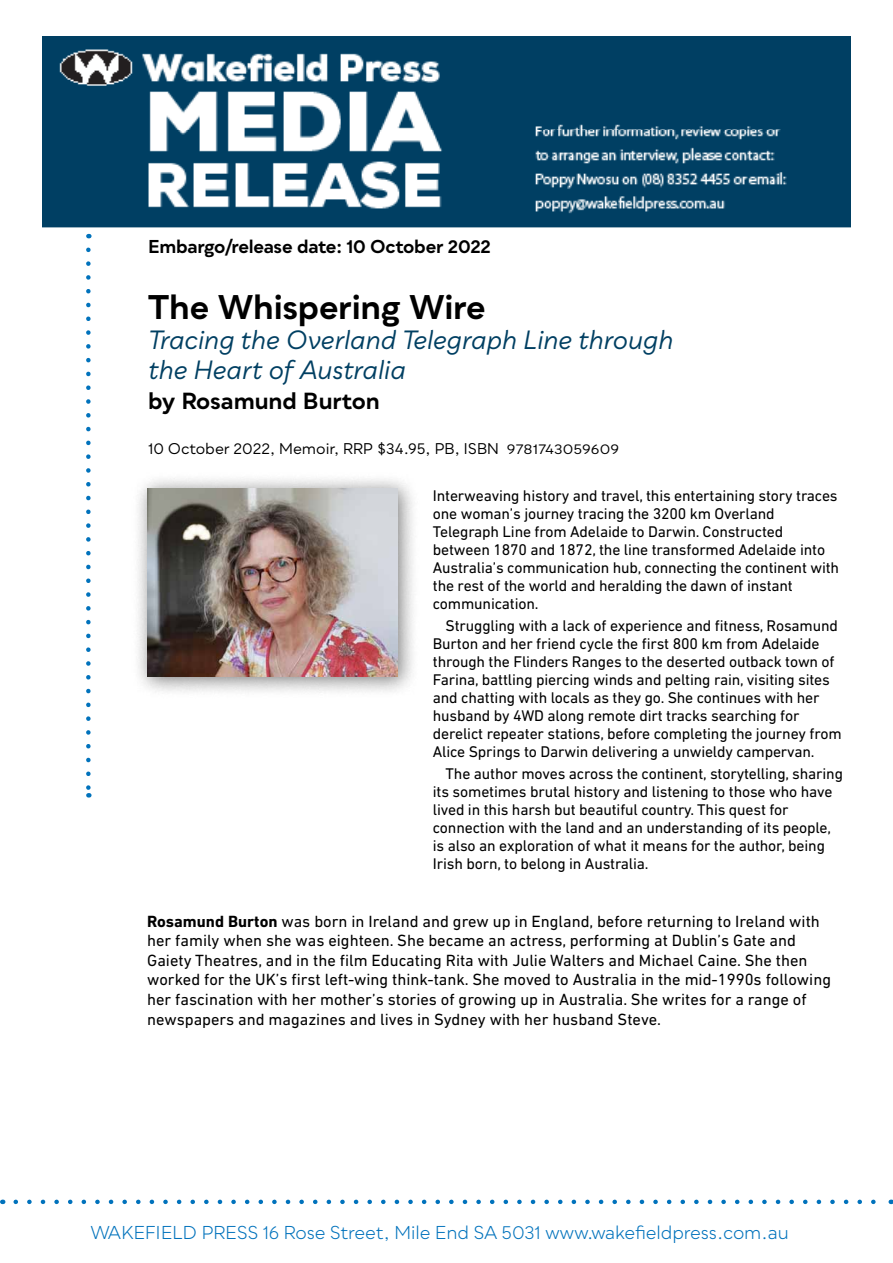
<style>
.page{position:relative;width:893px;height:1263px;background:#fff}
.page>*{position:absolute;margin:0;border:0;box-sizing:border-box;transform-origin:0 0}
.t1{font:700 33px "Qualion";letter-spacing:-.005em;color:#000}
.t2{font:italic 25.5px/30px "Qualion";letter-spacing:-.005em;color:#003f62}
.t3{font:700 22.5px "Qualion";letter-spacing:-.005em;color:#000}
.t4{font:18px "Qualion";letter-spacing:-.01em;color:#0072bc}
.t5{font:700 18px "Qualion";letter-spacing:-.015em;color:#000}
.t6{font:16.5px/19.5px "DIN Next LT Pro";color:#000}
.t7{font:15.75px/18px "DIN Next LT Pro";letter-spacing:-.01em;color:#000}
.t8{font:15px "Qualion";letter-spacing:-.005em;color:#000}
.s1{font-size:13.5px}
.s2{font-weight:700}
</style>
<div class="page">
<svg style="left:86px;top:250px;width:5px;height:547px"></svg>
<svg style="left:16px;top:1199px;width:860px;height:5px"></svg>
<img style="left:43px;top:36px;width:807px;height:192px">
<div style="left:130px;top:471px;width:290px;height:227px;background:#000;opacity:.5"></div>
<img style="left:148px;top:489px;width:250px;height:188px">
<p class="t5" style="left:148px;top:236px;width:344px">Embargo/release date: 10 October 2022</p>
<h1 class="t1" style="left:148px;top:288px;width:339px">The Whispering Wire</h1>
<h2 class="t2" style="left:148px;top:325px;width:527px">Tracing the Overland Telegraph Line through the Heart of Australia</h2>
<h3 class="t3" style="left:148px;top:388px;width:233px">by Rosamund Burton</h3>
<p class="t8" style="left:148px;top:440px;width:472px">10 October 2022, Memoir, RRP $34.95, PB, ISBN <span class="s1">9781743059609</span></p>
<p class="t7" style="left:433px;top:486px;width:408px">Interweaving history and travel, this entertaining story traces one woman’s journey tracing the 3200 km Overland Telegraph Line from Adelaide to Darwin. Constructed between 1870 and 1872, the line transformed Adelaide into Australia’s communication hub, connecting the continent with the rest of the world and heralding the dawn of instant communication.</p>
<p class="t7" style="left:433px;top:616px;width:410px;text-indent:13px">Struggling with a lack of experience and fitness, Rosamund Burton and her friend cycle the first 800 km from Adelaide through the Flinders Ranges to the deserted outback town of Farina, battling piercing winds and pelting rain, visiting sites and chatting with locals as they go. She continues with her husband by 4WD along remote dirt tracks searching for derelict repeater stations, before completing the journey from Alice Springs to Darwin delivering a unwieldy campervan.</p>
<p class="t7" style="left:433px;top:765px;width:412px;text-indent:13px">The author moves across the continent, storytelling, sharing its sometimes brutal history and listening to those who have lived in this harsh but beautiful country. This quest for connection with the land and an understanding of its people, is also an exploration of what it means for the author, being Irish born, to belong in Australia.</p>
<p class="t6" style="left:147px;top:911px;width:685px"><span class="s2">Rosamund Burton</span> was born in Ireland and grew up in England, before returning to Ireland with her family when she was eighteen. She became an actress, performing at Dublin’s Gate and Gaiety Theatres, and in the film Educating Rita with Julie Walters and Michael Caine. She then worked for the UK’s first left-wing think-tank. She moved to Australia in the mid-1990s following her fascination with her mother’s stories of growing up in Australia. She writes for a range of newspapers and magazines and lives in Sydney with her husband Steve.</p>
<p class="t4" style="left:91px;top:1222px;width:700px">Wakefield Press 16 Rose Street, Mile End SA 5031 www.wakefieldpress.com.au</p>
</div>
